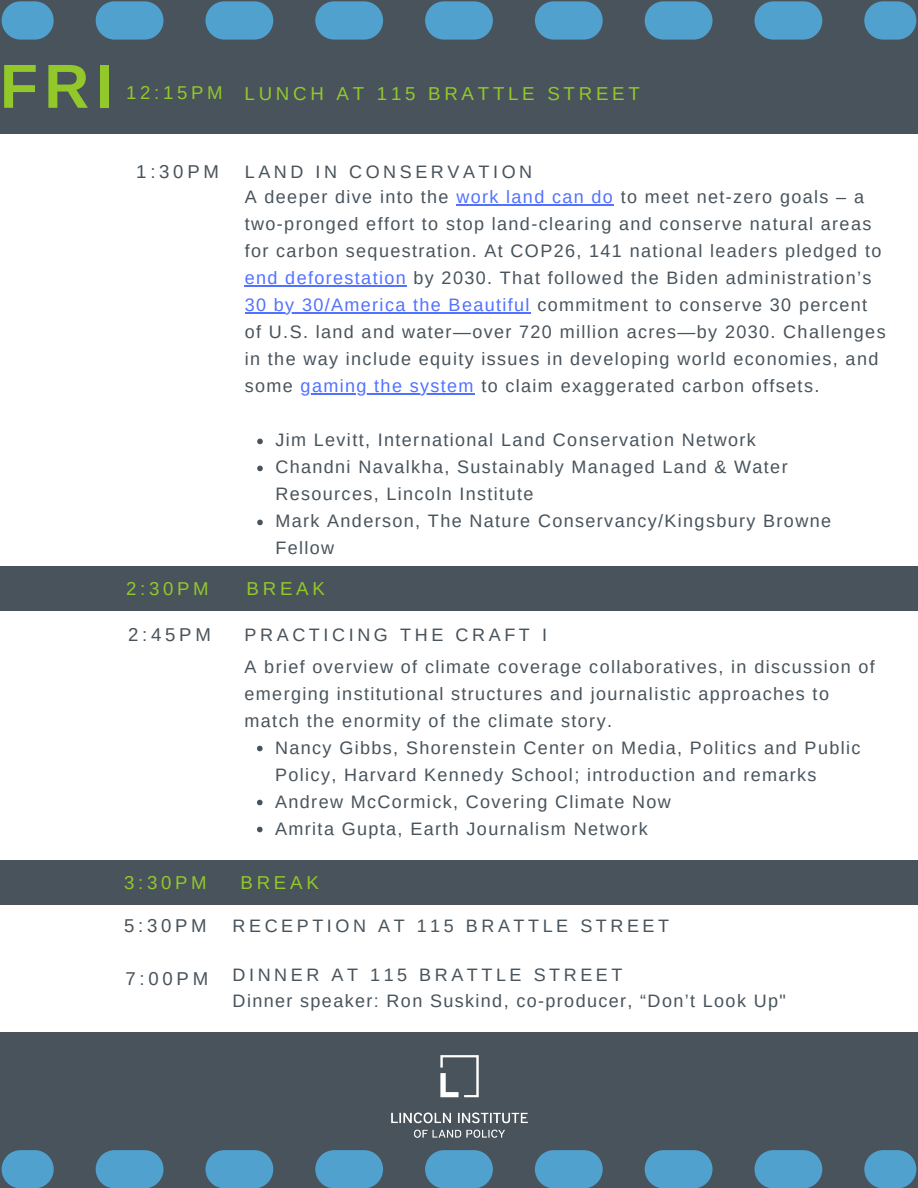
<style>
.page{position:relative;width:918px;height:1188px;background:#fff}
.page>*{position:absolute;margin:0;border:0;box-sizing:border-box;transform-origin:0 0}
.t1{font:700 62.25px "Arimo";color:#92c82a}
.t2{font:18.75px "Arimo";letter-spacing:.2em;color:#92c82a}
.t3{font:18.6px "Arimo";letter-spacing:.2em;color:#48535b}
.t4{font:18.6px "Arimo";letter-spacing:.2em;color:#92c82a}
.t5{font:18px/27px "Arimo";letter-spacing:.075em;color:#48535b}
.t6{font:18px "Arimo";letter-spacing:.2em;color:#48535b}
.s1{color:#5271ff}
</style>
<div class="page">
<div style="left:0;top:39px;width:918px;height:95px;background:#48535b"></div>
<svg style="left:257px;top:439px;width:6px;height:5px"></svg>
<svg style="left:257px;top:466px;width:6px;height:5px"></svg>
<svg style="left:257px;top:520px;width:6px;height:5px"></svg>
<hr style="left:456px;top:205px;width:158px;height:1px;background:#5271ff">
<hr style="left:245px;top:286px;width:162px;height:1px;background:#5271ff">
<hr style="left:245px;top:313px;width:80px;height:1px;background:#5271ff">
<hr style="left:325px;top:313px;width:206px;height:1px;background:#5271ff">
<hr style="left:301px;top:394px;width:174px;height:1px;background:#5271ff">
<div style="left:0;top:566px;width:918px;height:45px;background:#48535b"></div>
<div style="left:0;top:0;width:918px;height:40px;background:#48535b"></div>
<div style="left:864px;top:1px;width:52px;height:39px;background:#51a1cf;border-radius:19px"></div>
<svg style="left:96px;top:1px;width:726px;height:39px"></svg>
<div style="left:2px;top:1px;width:52px;height:39px;background:#51a1cf;border-radius:19px"></div>
<div style="left:0;top:860px;width:918px;height:45px;background:#48535b"></div>
<div style="left:0;top:1032px;width:918px;height:156px;background:#48535b"></div>
<div style="left:864px;top:1150px;width:52px;height:38px;background:#51a1cf;border-radius:19px"></div>
<svg style="left:96px;top:1150px;width:726px;height:38px"></svg>
<div style="left:2px;top:1150px;width:52px;height:38px;background:#51a1cf;border-radius:19px"></div>
<img style="left:373px;top:1055px;width:172px;height:101px">
<svg style="left:257px;top:746px;width:6px;height:5px"></svg>
<svg style="left:257px;top:800px;width:6px;height:5px"></svg>
<svg style="left:257px;top:827px;width:6px;height:5px"></svg>
<p class="t1" style="left:0;top:51px;width:114px">FRI</p>
<p class="t4" style="left:126px;top:83px;width:98px">12:15PM</p>
<p class="t2" style="left:245px;top:83px;width:397px">LUNCH AT 115 BRATTLE STREET</p>
<p class="t3" style="left:136px;top:161px;width:84px">1:30PM</p>
<p class="t6" style="left:245px;top:161px;width:289px">LAND IN CONSERVATION</p>
<p class="t5" style="left:245px;top:184px;width:642px">A deeper dive into the <span class="s1">work land can do</span> to meet net-zero goals – a two-pronged effort to stop land-clearing and conserve natural areas for carbon sequestration. At COP26, 141 national leaders pledged to <span class="s1">end deforestation</span> by 2030. That followed the Biden administration’s <span class="s1">30 by 30/America the Beautiful</span> commitment to conserve 30 percent of U.S. land and water—over 720 million acres—by 2030. Challenges in the way include equity issues in developing world economies, and some <span class="s1">gaming the system</span> to claim exaggerated carbon offsets.</p>
<p class="t5" style="left:275px;top:427px;width:482px">Jim Levitt, International Land Conservation Network</p>
<p class="t5" style="left:275px;top:454px;width:514px">Chandni Navalkha, Sustainably Managed Land &amp; Water<br>Resources, Lincoln Institute</p>
<p class="t5" style="left:275px;top:508px;width:557px">Mark Anderson, The Nature Conservancy/Kingsbury Browne<br>Fellow</p>
<p class="t4" style="left:126px;top:578px;width:84px">2:30PM</p>
<p class="t2" style="left:247px;top:578px;width:80px">BREAK</p>
<p class="t3" style="left:128px;top:624px;width:84px">2:45PM</p>
<p class="t6" style="left:245px;top:625px;width:304px">PRACTICING THE CRAFT I</p>
<p class="t5" style="left:245px;top:653px;width:632px">A brief overview of climate coverage collaboratives, in discussion of emerging institutional structures and journalistic approaches to match the enormity of the climate story.</p>
<p class="t5" style="left:275px;top:734px;width:587px">Nancy Gibbs, Shorenstein Center on Media, Politics and Public<br>Policy, Harvard Kennedy School; introduction and remarks</p>
<p class="t5" style="left:275px;top:788px;width:397px">Andrew McCormick, Covering Climate Now</p>
<p class="t5" style="left:275px;top:815px;width:374px">Amrita Gupta, Earth Journalism Network</p>
<p class="t4" style="left:124px;top:872px;width:84px">3:30PM</p>
<p class="t2" style="left:240px;top:872px;width:80px">BREAK</p>
<p class="t3" style="left:124px;top:915px;width:84px">5:30PM</p>
<p class="t6" style="left:233px;top:916px;width:438px">RECEPTION AT 115 BRATTLE STREET</p>
<p class="t6" style="left:233px;top:965px;width:391px">DINNER AT 115 BRATTLE STREET</p>
<p class="t5" style="left:233px;top:987px;width:555px">Dinner speaker: Ron Suskind, co-producer, “Don’t Look Up"</p>
<p class="t3" style="left:126px;top:968px;width:84px">7:00PM</p>
</div>
